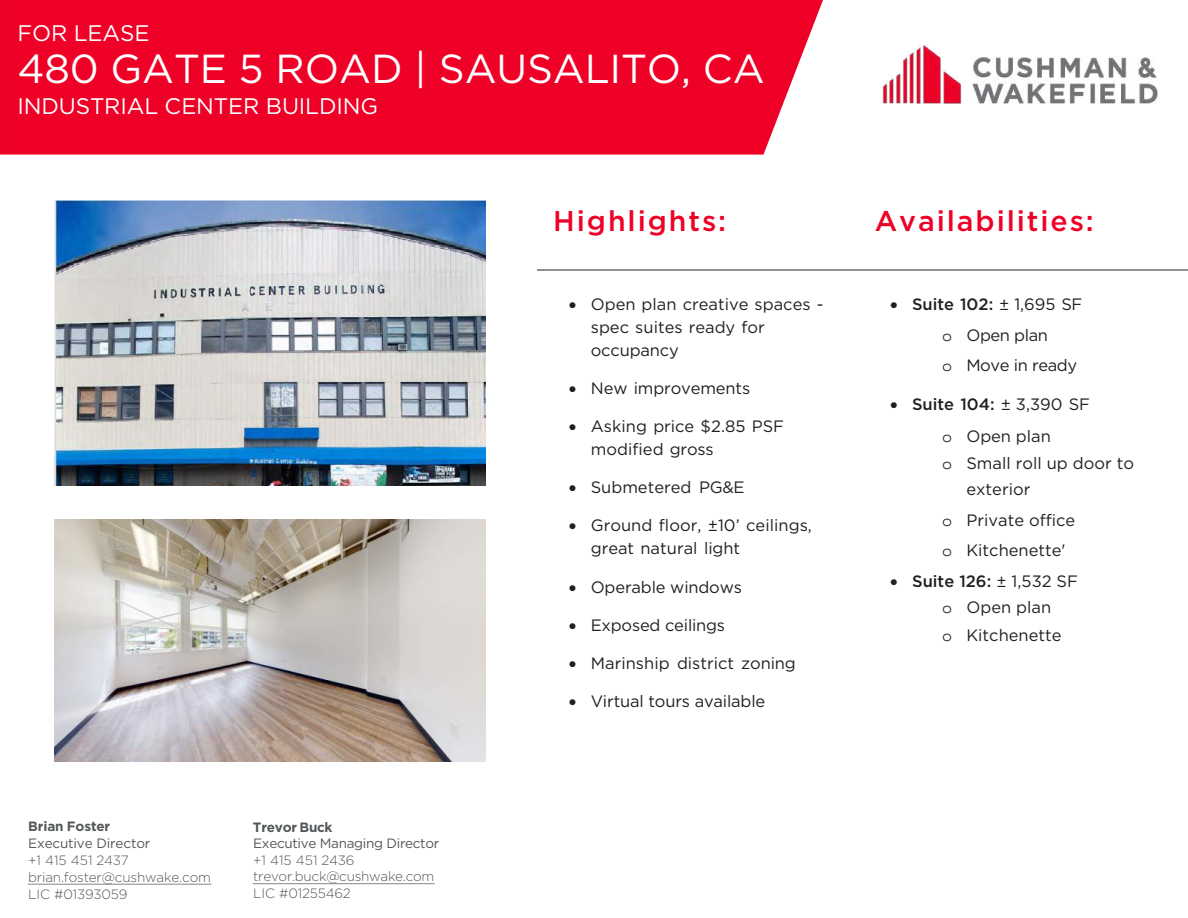
<style>
.page{position:relative;width:1188px;height:918px;background:#fff}
.page>*{position:absolute;margin:0;border:0;box-sizing:border-box;transform-origin:0 0}
.t1{font:40.5px "Gotham";letter-spacing:-.005em;color:#fff}
.t2{font:500 28.5px "Gotham";letter-spacing:.065em;color:#ee0027}
.t3{font:22.5px "Gotham";letter-spacing:-.005em;color:#fff}
.t4{font:16.5px/23.1px "Gotham";color:#231f20}
.t5{font:16.5px/30.6px "Gotham";letter-spacing:-.025em;color:#231f20}
.t6{font:300 13.5px/16.8px "Gotham";letter-spacing:-.015em;color:#535759}
.t7{font:13.5px "Gotham";letter-spacing:-.025em;color:#535759}
.t8{font:700 13.5px "Gotham";letter-spacing:-.01em;color:#535759}
.s1{font-weight:500}
.s2{font-family:"Courier Std"}
</style>
<div class="page">
<img style="left:54px;top:201px;width:431px;height:284px">
<img style="left:54px;top:519px;width:431px;height:243px">
<hr style="left:538px;top:269px;width:650px;height:2px;background:#908e8f">
<div style="left:0;top:0;width:823px;height:155px;background:#ee0027"></div>
<img style="left:882px;top:45px;width:275px;height:58px">
<svg style="left:28px;top:884px;width:183px;height:1px"></svg>
<svg style="left:253px;top:883px;width:182px;height:1px"></svg>
<h3 class="t3" style="left:17px;top:18px;width:134px">FOR LEASE</h3>
<h1 class="t1" style="left:17px;top:43px;width:749px">480 GATE 5 ROAD | SAUSALITO, CA</h1>
<h3 class="t3" style="left:17px;top:92px;width:362px">INDUSTRIAL CENTER BUILDING</h3>
<h2 class="t2" style="left:553px;top:203px;width:174px">Highlights:</h2>
<p class="t8" style="left:28px;top:818px;width:84px">Brian Foster</p>
<p class="t7" style="left:28px;top:835px;width:124px">Executive Director</p>
<p class="t6" style="left:28px;top:851px;width:184px">+1 415 451 2437 brian.foster@cushwake.com<br>LIC #01393059</p>
<p class="t8" style="left:253px;top:818px;width:81px">Trevor Buck</p>
<p class="t7" style="left:253px;top:835px;width:188px">Executive Managing Director</p>
<p class="t6" style="left:253px;top:851px;width:183px">+1 415 451 2436 trevor.buck@cushwake.com<br>LIC #01255462</p>
<p class="t4" style="left:591px;top:292px;width:234px;text-indent:-22px">• Open plan creative spaces - spec suites ready for occupancy</p>
<p class="t4" style="left:569px;top:376px;width:183px">• New improvements</p>
<p class="t4" style="left:591px;top:414px;width:195px;text-indent:-22px">• Asking price $2.85 PSF modified gross</p>
<p class="t4" style="left:569px;top:476px;width:177px">• Submetered PG&amp;E</p>
<p class="t4" style="left:591px;top:514px;width:223px;text-indent:-22px">• Ground floor, ±10’ ceilings, great natural light</p>
<p class="t4" style="left:569px;top:575px;width:175px">• Operable windows</p>
<p class="t4" style="left:569px;top:613px;width:158px">• Exposed ceilings</p>
<p class="t4" style="left:569px;top:651px;width:228px">• Marinship district zoning</p>
<p class="t4" style="left:569px;top:689px;width:198px">• Virtual tours available</p>
<h2 class="t2" style="left:875px;top:203px;width:221px">Availabilities:</h2>
<p class="t5" style="left:942px;top:289px;width:142px;text-indent:-52px">• <span class="s1">Suite 102:</span> ± 1,695 SF <span class="s2">o</span> Open plan<br><span class="s2">o</span> Move in ready</p>
<p class="t4" style="left:942px;top:388px;width:149px;line-height:31.3px;text-indent:-52px">• <span class="s1">Suite 104:</span> ± 3,390 SF <span class="s2">o</span> Open plan</p>
<p class="t4" style="left:966px;top:450px;width:169px;line-height:26.4px;text-indent:-24px"><span class="s2">o</span> Small roll up door to exterior</p>
<p class="t4" style="left:942px;top:504px;width:135px;line-height:30.6px"><span class="s2">o</span> Private office <span class="s2">o</span> Kitchenette'</p>
<p class="t4" style="left:942px;top:568px;width:137px;line-height:26.7px;text-indent:-52px">• <span class="s1">Suite 126:</span> ± 1,532 SF <span class="s2">o</span> Open plan<br><span class="s2">o</span> Kitchenette</p>
</div>
